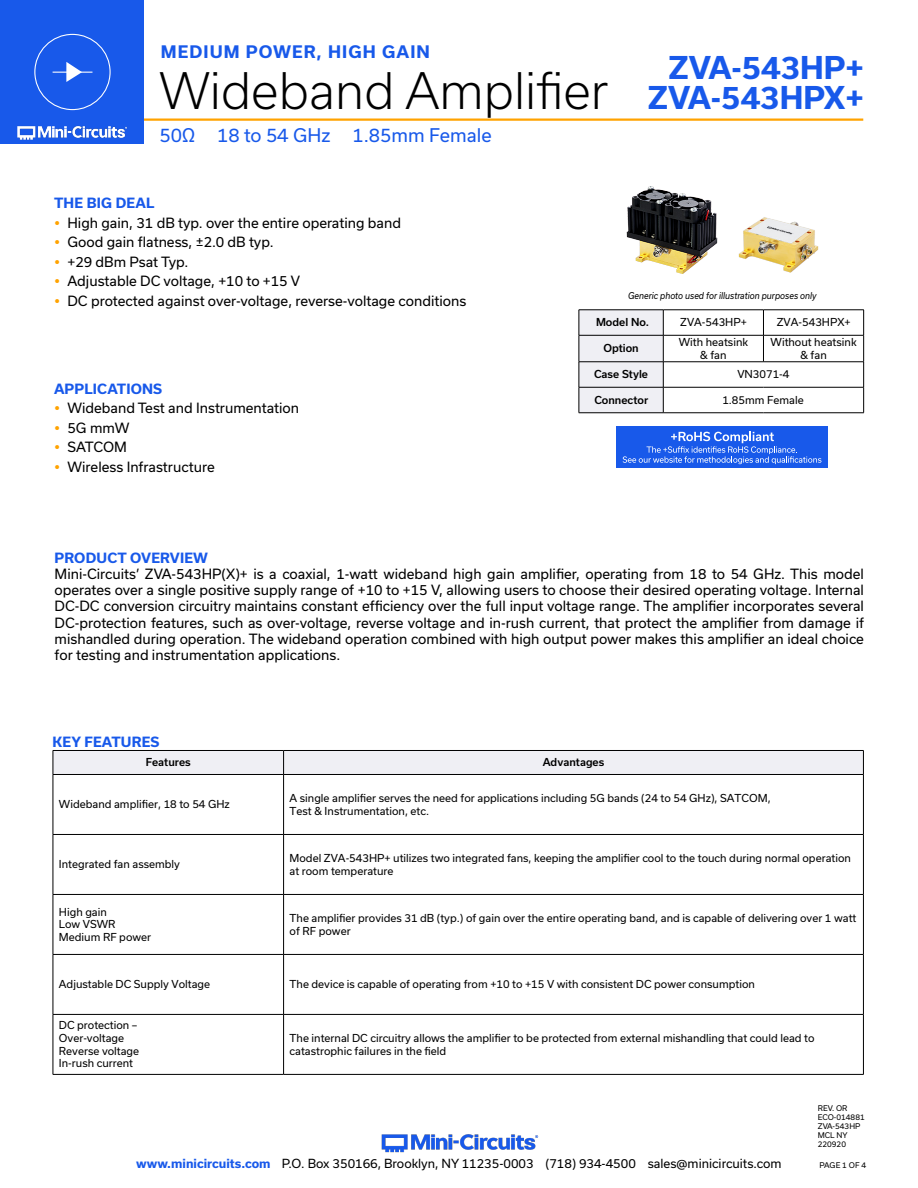
<style>
.page{position:relative;width:918px;height:1188px;background:#fff}
.page>*{position:absolute;margin:0;border:0;box-sizing:border-box;transform-origin:0 0}
.t1{font:300 48px "Usual";color:#000}
.t2{font:700 30px/30px "Usual";color:#1859ea;text-align:right}
.t3{font:18px "Usual";color:#1859ea}
.t4{font:700 16.5px "Usual";letter-spacing:.065em;color:#1859ea}
.Regular_Copy{font:13.5px/16.2px "Usual";color:#000;text-align:justify}
.Blue_Headers{font:700 13.5px "Usual";letter-spacing:.015em;color:#1859ea}
.t5{font:12px "Usual";color:#000}
.Table_Body_Left_Just{font:10.5px/12.6px "Usual";color:#000}
.Table_Body_Center{font:10.5px/12.6px "Usual";color:#000;text-align:center}
.Table_Header_Center{font:500 10.5px "Usual";color:#000}
.t6{font:italic 9px "Usual";color:#000;scale:.9 1}
.Revision{font:7.5px/9px "Usual";color:#000}
.s1{font-weight:700;color:#1859ea}
</style>
<div class="page">
<img style="left:381px;top:1134px;width:158px;height:19px">
<hr style="left:130px;top:118px;width:733px;height:3px;background:#ffa300">
<div style="left:0;top:0;width:144px;height:144px;background:#1859ea"></div>
<img style="left:17px;top:120px;width:128px;height:20px">
<div style="left:53px;top:750px;width:811px;height:24px;background:#efeff4"></div>
<hr style="left:53px;top:774px;width:231px;height:1px;background:#000">
<hr style="left:53px;top:775px;width:1px;height:59px;background:#000">
<hr style="left:284px;top:774px;width:580px;height:1px;background:#000">
<hr style="left:283px;top:775px;width:1px;height:59px;background:#000">
<hr style="left:863px;top:775px;width:1px;height:59px;background:#000">
<hr style="left:53px;top:834px;width:231px;height:1px;background:#000">
<hr style="left:53px;top:835px;width:1px;height:59px;background:#000">
<hr style="left:284px;top:834px;width:580px;height:1px;background:#000">
<hr style="left:283px;top:835px;width:1px;height:59px;background:#000">
<hr style="left:863px;top:835px;width:1px;height:59px;background:#000">
<hr style="left:53px;top:894px;width:231px;height:1px;background:#000">
<hr style="left:53px;top:895px;width:1px;height:59px;background:#000">
<hr style="left:284px;top:894px;width:580px;height:1px;background:#000">
<hr style="left:283px;top:895px;width:1px;height:59px;background:#000">
<hr style="left:863px;top:895px;width:1px;height:59px;background:#000">
<hr style="left:53px;top:954px;width:231px;height:1px;background:#000">
<hr style="left:53px;top:955px;width:1px;height:59px;background:#000">
<hr style="left:284px;top:954px;width:580px;height:1px;background:#000">
<hr style="left:283px;top:955px;width:1px;height:59px;background:#000">
<hr style="left:863px;top:955px;width:1px;height:59px;background:#000">
<hr style="left:53px;top:1014px;width:231px;height:1px;background:#000">
<hr style="left:53px;top:1015px;width:1px;height:59px;background:#000">
<hr style="left:284px;top:1014px;width:580px;height:1px;background:#000">
<hr style="left:283px;top:1015px;width:1px;height:59px;background:#000">
<hr style="left:863px;top:1015px;width:1px;height:59px;background:#000">
<hr style="left:53px;top:1074px;width:231px;height:1px;background:#000">
<hr style="left:284px;top:1074px;width:580px;height:1px;background:#000">
<div style="left:34px;top:34px;width:77px;height:76px;border:1px solid #fff;border-radius:50%"></div>
<hr style="left:53px;top:72px;width:39px;height:1px;background:#fff">
<svg style="left:66px;top:62px;width:16px;height:20px"></svg>
<img style="left:626px;top:186px;width:92px;height:88px">
<div style="left:616px;top:426px;width:212px;height:41px;background:#1859ea"></div>
<svg style="left:623px;top:432px;width:198px;height:32px"></svg>
<hr style="left:663px;top:310px;width:100px;height:1px;background:#000">
<hr style="left:763px;top:310px;width:101px;height:1px;background:#000">
<hr style="left:663px;top:335px;width:100px;height:1px;background:#000">
<hr style="left:763px;top:335px;width:101px;height:1px;background:#000">
<svg style="left:763px;top:311px;width:1px;height:51px"></svg>
<hr style="left:663px;top:362px;width:100px;height:1px;background:#000">
<hr style="left:763px;top:362px;width:101px;height:1px;background:#000">
<hr style="left:663px;top:387px;width:100px;height:1px;background:#000">
<hr style="left:763px;top:387px;width:101px;height:1px;background:#000">
<svg style="left:863px;top:310px;width:1px;height:103px"></svg>
<hr style="left:663px;top:413px;width:100px;height:1px;background:#000">
<hr style="left:763px;top:413px;width:101px;height:1px;background:#000">
<svg style="left:579px;top:310px;width:85px;height:103px"></svg>
<hr style="left:579px;top:335px;width:84px;height:1px;background:#000">
<hr style="left:579px;top:362px;width:84px;height:1px;background:#000">
<hr style="left:579px;top:387px;width:84px;height:1px;background:#000">
<hr style="left:579px;top:413px;width:84px;height:1px;background:#000">
<img style="left:738px;top:217px;width:81px;height:56px">
<p class="t4" style="left:161px;top:42px;width:270px">MEDIUM POWER, HIGH GAIN</p>
<h1 class="t1" style="left:159px;top:63px;width:451px">Wideband Amplifier</h1>
<h3 class="t3" style="left:159px;top:125px;width:334px">50Ω 18 to 54 GHz 1.85mm Female</h3>
<h2 class="t2" style="left:648px;top:53px;width:218px">ZVA-543HP+<br>ZVA-543HPX+</h2>
<p class="Blue_Headers" style="left:54px;top:195px;width:102px">THE BIG DEAL</p>
<p class="Regular_Copy" style="left:68px;top:214px;width:335px">High gain, 31 dB typ. over the entire operating band</p>
<p class="Regular_Copy" style="left:68px;top:234px;width:208px">Good gain flatness, ±2.0 dB typ.</p>
<p class="Regular_Copy" style="left:68px;top:253px;width:123px">+29 dBm Psat Typ.</p>
<p class="Regular_Copy" style="left:68px;top:273px;width:234px">Adjustable DC voltage, +10 to +15 V</p>
<p class="Regular_Copy" style="left:68px;top:292px;width:400px">DC protected against over-voltage, reverse-voltage conditions</p>
<p class="Blue_Headers" style="left:54px;top:381px;width:110px">APPLICATIONS</p>
<p class="Regular_Copy" style="left:68px;top:400px;width:233px">Wideband Test and Instrumentation</p>
<p class="Regular_Copy" style="left:68px;top:420px;width:63px">5G mmW</p>
<p class="Regular_Copy" style="left:68px;top:439px;width:61px">SATCOM</p>
<p class="Regular_Copy" style="left:68px;top:459px;width:149px">Wireless Infrastructure</p>
<p class="t6" style="left:628px;top:290px;width:211px">Generic photo used for illustration purposes only</p>
<p class="Table_Header_Center" style="left:596px;top:316px;width:55px">Model No.</p>
<p class="Table_Body_Center" style="left:680px;top:316px;width:68px">ZVA-543HP+</p>
<p class="Table_Body_Center" style="left:777px;top:316px;width:75px">ZVA-543HPX+</p>
<p class="Table_Header_Center" style="left:603px;top:342px;width:37px">Option</p>
<p class="Table_Body_Center" style="left:679px;top:336px;width:71px">With heatsink &amp; fan</p>
<p class="Table_Body_Center" style="left:771px;top:336px;width:88px">Without heatsink &amp; fan</p>
<p class="Table_Header_Center" style="left:594px;top:368px;width:55px">Case Style</p>
<p class="Table_Body_Center" style="left:737px;top:368px;width:54px">VN3071-4</p>
<p class="Table_Header_Center" style="left:594px;top:394px;width:55px">Connector</p>
<p class="Table_Body_Center" style="left:722px;top:394px;width:83px">1.85mm Female</p>
<p class="Blue_Headers" style="left:55px;top:550px;width:155px">PRODUCT OVERVIEW</p>
<p class="Regular_Copy" style="left:55px;top:566px;width:811px">Mini-Circuits’ ZVA-543HP(X)+ is a coaxial, 1-watt wideband high gain amplifier, operating from 18 to 54 GHz. This model operates over a single positive supply range of +10 to +15 V, allowing users to choose their desired operating voltage. Internal DC-DC conversion circuitry maintains constant efficiency over the full input voltage range. The amplifier incorporates several DC-protection features, such as over-voltage, reverse voltage and in-rush current, that protect the amplifier from damage if mishandled during operation. The wideband operation combined with high output power makes this amplifier an ideal choice for testing and instrumentation applications.</p>
<p class="Blue_Headers" style="left:52px;top:734px;width:108px">KEY FEATURES</p>
<p class="Table_Header_Center" style="left:146px;top:756px;width:47px">Features</p>
<p class="Table_Header_Center" style="left:543px;top:756px;width:63px">Advantages</p>
<p class="Table_Body_Left_Just" style="left:59px;top:798px;width:172px">Wideband amplifier, 18 to 54 GHz</p>
<p class="Table_Body_Left_Just" style="left:290px;top:792px;width:483px">A single amplifier serves the need for applications including 5G bands (24 to 54 GHz), SATCOM,</p>
<p class="Table_Body_Left_Just" style="left:290px;top:804px;width:141px">Test &amp; Instrumentation, etc.</p>
<p class="Table_Body_Left_Just" style="left:59px;top:858px;width:123px">Integrated fan assembly</p>
<p class="Table_Body_Left_Just" style="left:290px;top:852px;width:563px">Model ZVA-543HP+ utilizes two integrated fans, keeping the amplifier cool to the touch during normal operation at room temperature</p>
<p class="Table_Body_Left_Just" style="left:59px;top:906px;width:50px">High gain</p>
<p class="Table_Body_Left_Just" style="left:59px;top:918px;width:58px">Low VSWR</p>
<p class="Table_Body_Left_Just" style="left:59px;top:931px;width:94px">Medium RF power</p>
<p class="Table_Body_Left_Just" style="left:290px;top:912px;width:568px">The amplifier provides 31 dB (typ.) of gain over the entire operating band, and is capable of delivering over 1 watt of RF power</p>
<p class="Table_Body_Left_Just" style="left:59px;top:978px;width:153px">Adjustable DC Supply Voltage</p>
<p class="Table_Body_Left_Just" style="left:290px;top:978px;width:467px">The device is capable of operating from +10 to +15 V with consistent DC power consumption</p>
<p class="Table_Body_Left_Just" style="left:59px;top:1019px;width:80px">DC protection –</p>
<p class="Table_Body_Left_Just" style="left:59px;top:1032px;width:67px">Over-voltage</p>
<p class="Table_Body_Left_Just" style="left:59px;top:1044px;width:82px">Reverse voltage</p>
<p class="Table_Body_Left_Just" style="left:59px;top:1057px;width:76px">In-rush current</p>
<p class="Table_Body_Left_Just" style="left:290px;top:1032px;width:526px">The internal DC circuitry allows the amplifier to be protected from external mishandling that could lead to</p>
<p class="Table_Body_Left_Just" style="left:290px;top:1044px;width:158px">catastrophic failures in the field</p>
<p class="Revision" style="left:818px;top:1104px;width:31px">REV. OR</p>
<p class="Revision" style="left:818px;top:1113px;width:48px">ECO-014881<br>ZVA-543HP</p>
<p class="Revision" style="left:818px;top:1131px;width:31px">MCL NY</p>
<p class="Revision" style="left:818px;top:1140px;width:30px">220920</p>
<p class="t5" style="left:136px;top:1157px;width:647px"><span class="s1">www.minicircuits.com</span> P.O. Box 350166, Brooklyn, NY 11235-0003 (718) 934-4500 sales@minicircuits.com</p>
<p class="Revision" style="left:819px;top:1161px;width:48px">PAGE 1 OF 4</p>
</div>
